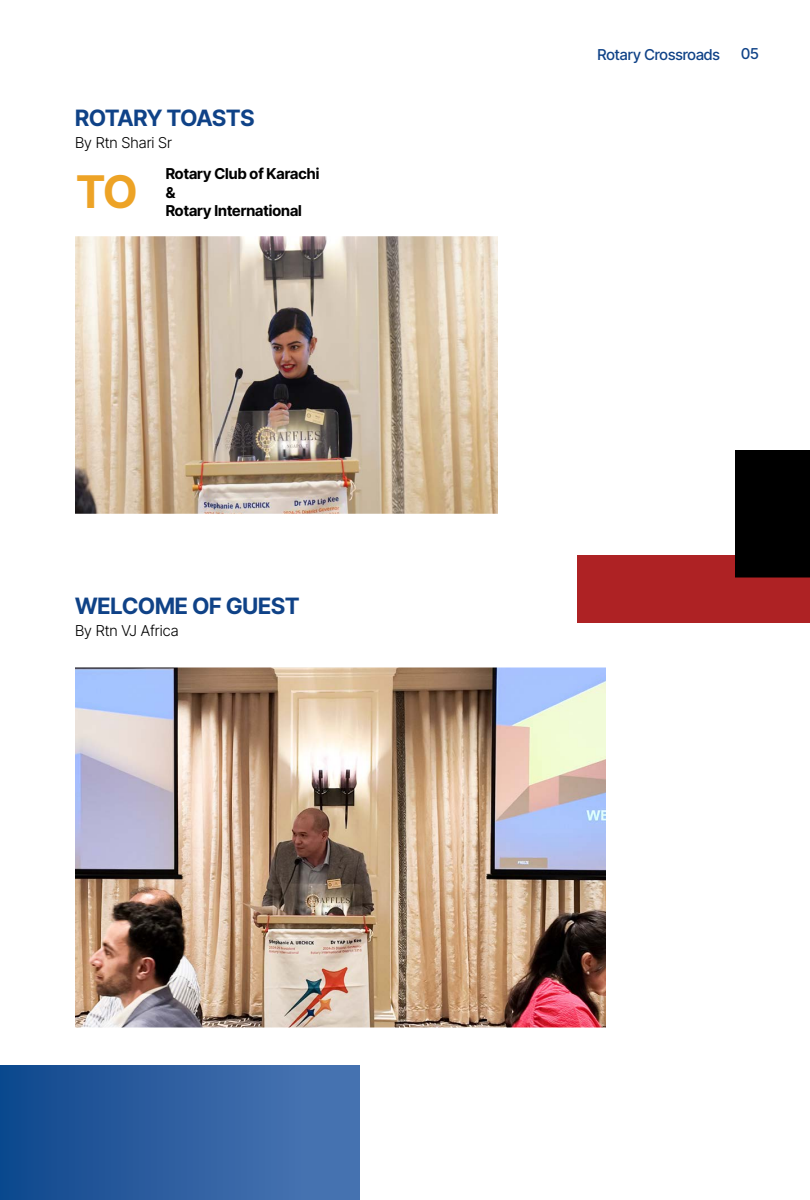
<style>
.page{position:relative;width:810px;height:1200px;background:#fff}
.page>*{position:absolute;margin:0;border:0;box-sizing:border-box;transform-origin:0 0}
.t1{font:700 45px "Inter Tight";color:#eda326}
.t2{font:700 22.5px "Inter Tight";color:#0f4287}
.t3{font:700 22.5px "Inter Tight";letter-spacing:-.025em;color:#0f4287}
.t4{font:700 15px/18.8px "Inter Tight";color:#000}
.t5{font:300 15px "Inter Tight";color:#000}
.t6{font:500 15px "Inter Tight";color:#0f4287}
</style>
<div class="page">
<div style="left:578px;top:555px;width:232px;height:67px;background:#ae2224"></div>
<div style="left:735px;top:450px;width:75px;height:128px;background:#000"></div>
<svg style="left:0;top:1065px;width:360px;height:135px;background:#2d5ea0"></svg>
<img style="left:75px;top:236px;width:423px;height:278px">
<img style="left:75px;top:668px;width:531px;height:360px">
<h2 class="t3" style="left:75px;top:101px;width:181px">ROTARY TOASTS</h2>
<p class="t5" style="left:75px;top:132px;width:99px">By Rtn Shari Sr</p>
<p class="t4" style="left:166px;top:164px;width:155px">Rotary Club of Karachi &amp;</p>
<h1 class="t1" style="left:76px;top:158px;width:62px">TO</h1>
<p class="t4" style="left:166px;top:201px;width:138px">Rotary International</p>
<h2 class="t2" style="left:75px;top:589px;width:226px">WELCOME OF GUEST</h2>
<p class="t5" style="left:75px;top:620px;width:105px">By Rtn VJ Africa</p>
<p class="t6" style="left:598px;top:44px;width:124px">Rotary Crossroads</p>
<p class="t6" style="left:741px;top:43px;width:19px">05</p>
</div>
